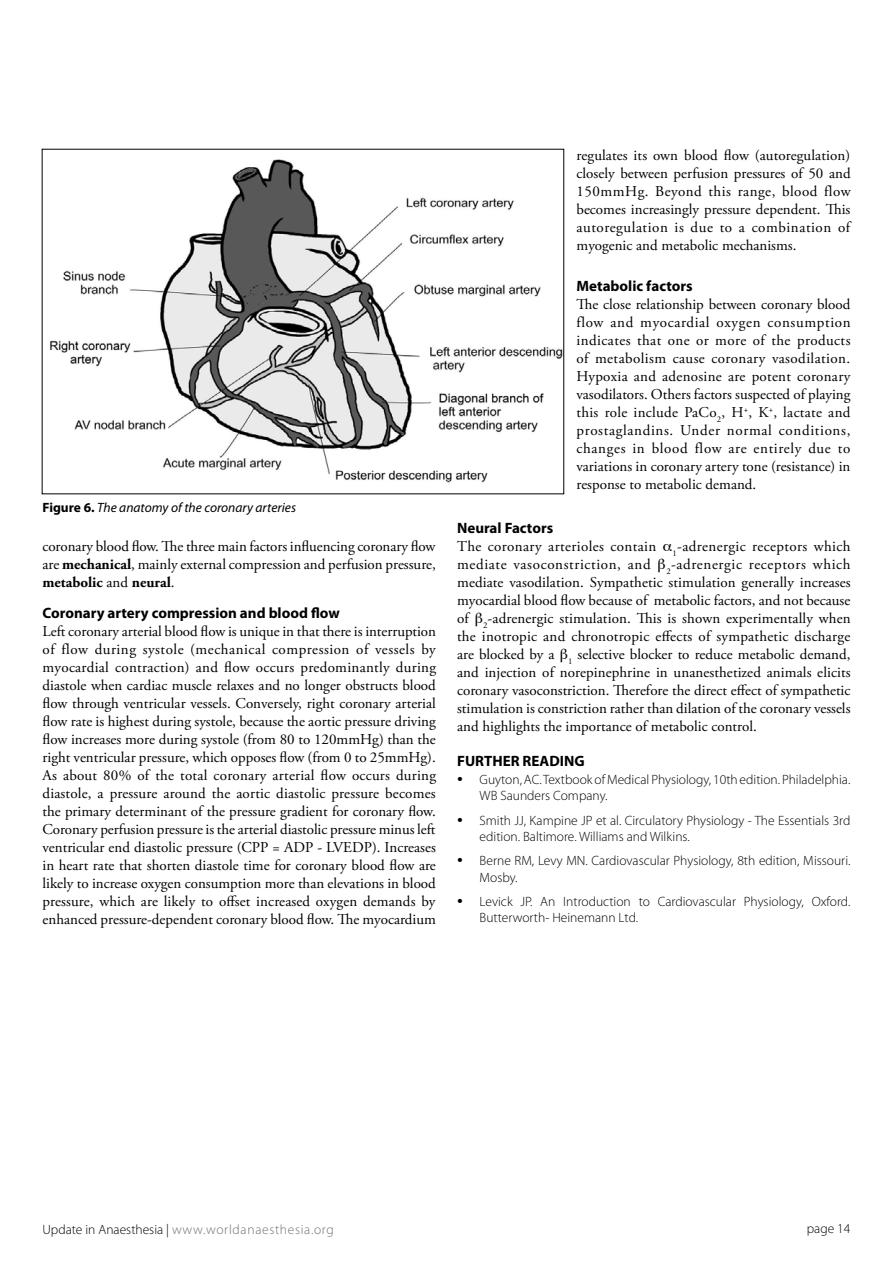
<style>
.page{position:relative;width:893px;height:1263px;background:#fff}
.page>*{position:absolute;margin:0;border:0;box-sizing:border-box;transform-origin:0 0}
.t1{font:15px/18px "Adobe Garamond Pro";color:#000;text-align:justify}
.t2{font:700 15px "Myriad Pro";color:#000}
.t3{font:300 13.5px/16.2px "Myriad Pro";color:#000}
.t4{font:300 13.5px "Myriad Pro";letter-spacing:.045em;color:#6d6f71}
.t5{font:italic 13.5px "Myriad Pro";color:#000}
.s1{font-weight:700;font-style:normal}
.s2{font-weight:700}
.s3{font-family:"Adobe Garamond Pro";font-weight:400;font-size:15px}
.s4{color:#000}
</style>
<div class="page">
<img style="left:50px;top:159px;width:512px;height:324px">
<p class="t5" style="left:43px;top:499px;width:255px"><span class="s1">Figure 6.</span> The anatomy of the coronary arteries</p>
<p class="t1" style="left:43px;top:538px;width:395px">coronary blood flow. The three main factors influencing coronary flow are <span class="s2">mechanical</span>, mainly external compression and perfusion pressure, <span class="s2">metabolic</span> and <span class="s2">neural</span>.</p>
<p class="t2" style="left:43px;top:603px;width:299px">Coronary artery compression and blood flow</p>
<p class="t1" style="left:43px;top:622px;width:395px">Left coronary arterial blood flow is unique in that there is interruption of flow during systole (mechanical compression of vessels by myocardial contraction) and flow occurs predominantly during diastole when cardiac muscle relaxes and no longer obstructs blood flow through ventricular vessels. Conversely, right coronary arterial flow rate is highest during systole, because the aortic pressure driving flow increases more during systole (from 80 to 120mmHg) than the right ventricular pressure, which opposes flow (from 0 to 25mmHg).<br>As about 80% of the total coronary arterial flow occurs during diastole, a pressure around the aortic diastolic pressure becomes the primary determinant of the pressure gradient for coronary flow.<br>Coronary perfusion pressure is the arterial diastolic pressure minus left ventricular end diastolic pressure (CPP = ADP - LVEDP). Increases in heart rate that shorten diastole time for coronary blood flow are likely to increase oxygen consumption more than elevations in blood pressure, which are likely to offset increased oxygen demands by enhanced pressure-dependent coronary blood flow. The myocardium</p>
<p class="t1" style="left:576px;top:146px;width:276px">regulates its own blood flow (autoregulation) closely between perfusion pressures of 50 and 150mmHg. Beyond this range, blood flow becomes increasingly pressure dependent. This autoregulation is due to a combination of myogenic and metabolic mechanisms.</p>
<p class="t2" style="left:576px;top:276px;width:118px">Metabolic factors</p>
<p class="t1" style="left:576px;top:296px;width:276px">The close relationship between coronary blood flow and myocardial oxygen consumption indicates that one or more of the products of metabolism cause coronary vasodilation.<br>Hypoxia and adenosine are potent coronary vasodilators. Others factors suspected of playing this role include PaCo<sub>2</sub>, H<sup>+</sup>, K<sup>+</sup>, lactate and prostaglandins. Under normal conditions, changes in blood flow are entirely due to variations in coronary artery tone (resistance) in response to metabolic demand.</p>
<p class="t2" style="left:457px;top:518px;width:98px">Neural Factors</p>
<p class="t1" style="left:457px;top:538px;width:395px">The coronary arterioles contain <sub>1</sub>-adrenergic receptors which mediate vasoconstriction, and <sub>2</sub>-adrenergic receptors which mediate vasodilation. Sympathetic stimulation generally increases myocardial blood flow because of metabolic factors, and not because of <sub>2</sub>-adrenergic stimulation. This is shown experimentally when the inotropic and chronotropic effects of sympathetic discharge are blocked by a <sub>1</sub> selective blocker to reduce metabolic demand, and injection of norepinephrine in unanesthetized animals elicits coronary vasoconstriction. Therefore the direct effect of sympathetic stimulation is constriction rather than dilation of the coronary vessels and highlights the importance of metabolic control.</p>
<p class="t2" style="left:457px;top:751px;width:84px">FURTHER READING</p>
<p class="t3" style="left:480px;top:771px;width:372px;text-indent:-23px"><span class="s3">•</span> Guyton, AC. Textbook of Medical Physiology, 10th edition. Philadelphia.<br>WB Saunders Company.</p>
<p class="t3" style="left:480px;top:812px;width:372px;text-indent:-23px"><span class="s3">•</span> Smith JJ, Kampine JP et al. Circulatory Physiology - The Essentials 3rd edition. Baltimore. Williams and Wilkins.</p>
<p class="t3" style="left:480px;top:853px;width:372px;text-indent:-23px"><span class="s3">•</span> Berne RM, Levy MN. Cardiovascular Physiology, 8th edition, Missouri.<br>Mosby.</p>
<p class="t3" style="left:480px;top:893px;width:372px;text-indent:-23px"><span class="s3">•</span> Levick JP. An Introduction to Cardiovascular Physiology, Oxford.<br>Butterworth- Heinemann Ltd.</p>
<p class="t4" style="left:43px;top:1221px;width:293px"><span class="s4">Update in Anaesthesia |</span> www.worldanaesthesia.org</p>
<p class="t3" style="left:807px;top:1221px;width:45px">page 14</p>
</div>
